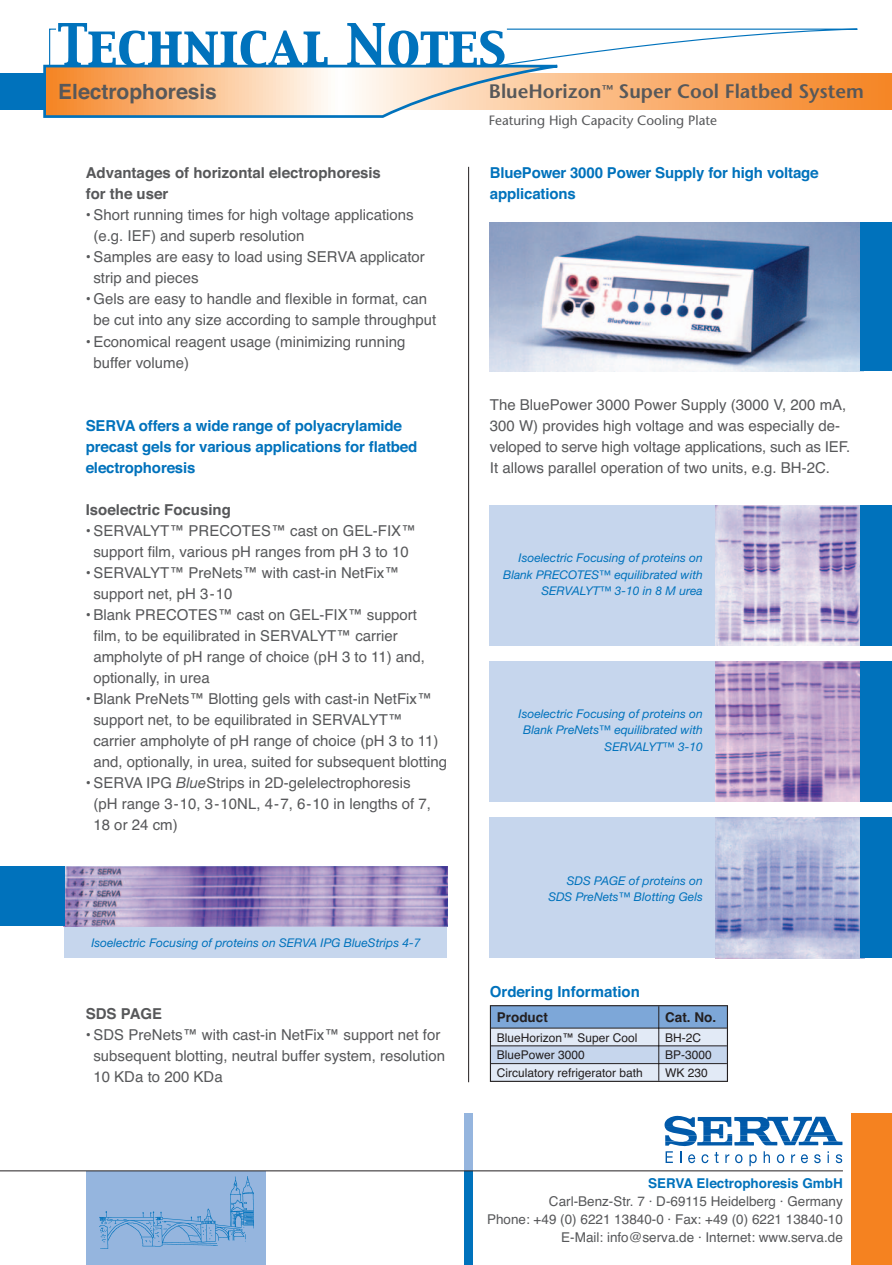
<style>
.page{position:relative;width:892px;height:1265px;background:#fff}
.page>*{position:absolute;margin:0;border:0;box-sizing:border-box;transform-origin:0 0}
.t1{font:51px "Capitals";color:#0072bc}
.t2{font:700 21px "Helvetica";color:#57585a}
.t3{font:600 19.5px "Stone Sans";color:#57585a}
.t4{font:15px/21px "Helvetica";color:#57585a}
.t5{font:700 15px/21px "Helvetica";letter-spacing:-.01em;color:#0072bc}
.t6{font:700 15px/21px "Helvetica";color:#57585a}
.t7{font:13.5px/18px "Helvetica";color:#57585a;text-align:right}
.t8{font:13.5px "Stone Sans";color:#57585a}
.t9{font:700 13.5px "Helvetica";color:#0072bc}
.t10{font:700 13.5px "Helvetica";color:#231f20}
.t11{font:italic 12px/16.5px "Helvetica Neue";color:#0072bc;text-align:right}
.t12{font:12px "Helvetica";color:#231f20}
.s1{font-family:"Helvetica Neue";font-style:italic}
</style>
<div class="page">
<div style="left:464px;top:1166px;width:9px;height:98px;background:#0072bc"></div>
<div style="left:464px;top:1113px;width:9px;height:57px;background:#95b5de"></div>
<svg style="left:664px;top:1115px;width:178px;height:51px"></svg>
<div style="left:851px;top:1113px;width:41px;height:151px;background:#f58220"></div>
<div style="left:86px;top:1170px;width:179px;height:94px;background:#95b5de"></div>
<img style="left:100px;top:1176px;width:154px;height:72px">
<hr style="left:0;top:1170px;width:843px;height:1px;background:#231f20">
<hr style="left:468px;top:167px;width:1px;height:915px;background:#231f20">
<svg style="left:49px;top:28px;width:809px;height:35px"></svg>
<svg style="left:560px;top:73px;width:332px;height:36px;background:#f8a35a"></svg>
<div style="left:0;top:73px;width:52px;height:36px;background:#0072bc"></div>
<svg style="left:42px;top:63px;width:518px;height:55px"></svg>
<svg style="left:490px;top:1005px;width:238px;height:75px;background:#b2c4dc"></svg>
<hr style="left:490px;top:1080px;width:238px;height:1px;background:#231f20">
<img style="left:490px;top:222px;width:370px;height:149px">
<div style="left:860px;top:222px;width:32px;height:149px;background:#0072bc"></div>
<div style="left:65px;top:866px;width:382px;height:92px;background:#c6d6ed"></div>
<img style="left:65px;top:866px;width:382px;height:60px">
<div style="left:0;top:866px;width:65px;height:60px;background:#0072bc"></div>
<div style="left:490px;top:661px;width:402px;height:140px;background:#c6d6ed"></div>
<img style="left:715px;top:661px;width:145px;height:140px">
<div style="left:490px;top:817px;width:402px;height:141px;background:#c6d6ed"></div>
<img style="left:715px;top:817px;width:145px;height:141px">
<div style="left:860px;top:817px;width:32px;height:141px;background:#0072bc"></div>
<div style="left:490px;top:505px;width:402px;height:140px;background:#c6d6ed"></div>
<img style="left:715px;top:505px;width:145px;height:140px">
<div style="left:860px;top:661px;width:32px;height:140px;background:#0072bc"></div>
<div style="left:860px;top:505px;width:32px;height:140px;background:#0072bc"></div>
<h1 class="t1" style="left:58px;top:18px;width:450px">Technical Notes</h1>
<h2 class="t2" style="left:58px;top:84px;width:160px">Electrophoresis</h2>
<h3 class="t3" style="left:489px;top:84px;width:377px">BlueHorizon<sup>™</sup> Super Cool Flatbed System</h3>
<p class="t8" style="left:489px;top:115px;width:230px">Featuring High Capacity Cooling Plate</p>
<p class="t6" style="left:86px;top:164px;width:297px">Advantages of horizontal electrophoresis for the user</p>
<p class="t4" style="left:93px;top:206px;width:322px;text-indent:-8px">• Short running times for high voltage applications (e.g. IEF) and superb resolution</p>
<p class="t4" style="left:93px;top:248px;width:333px;text-indent:-8px">• Samples are easy to load using SERVA applicator strip and pieces</p>
<p class="t4" style="left:93px;top:290px;width:344px;text-indent:-8px">• Gels are easy to handle and flexible in format, can be cut into any size according to sample throughput</p>
<p class="t4" style="left:93px;top:332px;width:313px;text-indent:-8px">• Economical reagent usage (minimizing running buffer volume)</p>
<p class="t5" style="left:86px;top:416px;width:333px">SERVA offers a wide range of polyacrylamide precast gels for various applications for flatbed electrophoresis</p>
<p class="t6" style="left:86px;top:500px;width:147px">Isoelectric Focusing</p>
<p class="t4" style="left:86px;top:521px;width:332px;text-align:center">• SERVALYT™ PRECOTES™ cast on GEL-FIX™ support film, various pH ranges from pH 3 to 10</p>
<p class="t4" style="left:93px;top:563px;width:307px;text-indent:-8px">• SERVALYT™ PreNets™ with cast-in NetFix™ support net, pH 3-10</p>
<p class="t4" style="left:93px;top:605px;width:333px;text-indent:-8px">• Blank PRECOTES™ cast on GEL-FIX™ support film, to be equilibrated in SERVALYT™ carrier ampholyte of pH range of choice (pH 3 to 11) and, optionally, in urea</p>
<p class="t4" style="left:93px;top:689px;width:355px;text-indent:-8px">• Blank PreNets™ Blotting gels with cast-in NetFix™ support net, to be equilibrated in SERVALYT™ carrier ampholyte of pH range of choice (pH 3 to 11) and, optionally, in urea, suited for subsequent blotting</p>
<p class="t4" style="left:93px;top:773px;width:339px;text-indent:-8px">• SERVA IPG <span class="s1">Blue</span>Strips in 2D-gelelectrophoresis (pH range 3-10, 3-10NL, 4-7, 6-10 in lengths of 7,<br>18 or 24 cm)</p>
<p class="t11" style="left:91px;top:935px;width:330px">Isoelectric Focusing of proteins on SERVA IPG BlueStrips 4-7</p>
<p class="t6" style="left:86px;top:1004px;width:78px">SDS PAGE</p>
<p class="t4" style="left:93px;top:1025px;width:353px;text-indent:-8px">• SDS PreNets™ with cast-in NetFix™ support net for subsequent blotting, neutral buffer system, resolution<br>10 KDa to 200 KDa</p>
<p class="t5" style="left:490px;top:164px;width:330px">BluePower 3000 Power Supply for high voltage applications</p>
<p class="t4" style="left:490px;top:395px;width:362px">The BluePower 3000 Power Supply (3000 V, 200 mA, 300 W) provides high voltage and was especially de&shy;veloped to serve high voltage applications, such as IEF.<br>It allows parallel operation of two units, e.g. BH-2C.</p>
<p class="t11" style="left:503px;top:551px;width:201px">Isoelectric Focusing of proteins on<br>Blank PRECOTES™ equilibrated with<br>SERVALYT™ 3-10 in 8 M urea</p>
<p class="t11" style="left:518px;top:706px;width:186px">Isoelectric Focusing of proteins on<br>Blank PreNets™ equilibrated with<br>SERVALYT™ 3-10</p>
<p class="t11" style="left:548px;top:873px;width:156px">SDS PAGE of proteins on<br>SDS PreNets™ Blotting Gels</p>
<p class="t5" style="left:490px;top:982px;width:152px">Ordering Information</p>
<p class="t10" style="left:497px;top:1012px;width:53px">Product</p>
<p class="t10" style="left:665px;top:1012px;width:53px">Cat. No.</p>
<p class="t12" style="left:497px;top:1032px;width:142px">BlueHorizon™ Super Cool</p>
<p class="t12" style="left:665px;top:1032px;width:37px">BH-2C</p>
<p class="t12" style="left:497px;top:1050px;width:90px">BluePower 3000</p>
<p class="t12" style="left:665px;top:1050px;width:48px">BP-3000</p>
<p class="t12" style="left:497px;top:1068px;width:148px">Circulatory refrigerator bath</p>
<p class="t12" style="left:665px;top:1068px;width:44px">WK 230</p>
<p class="t9" style="left:648px;top:1178px;width:196px">SERVA Electrophoresis GmbH</p>
<p class="t7" style="left:487px;top:1193px;width:357px">Carl-Benz-Str. 7 · D-69115 Heidelberg · Germany<br>Phone: +49 (0) 6221 13840-0 · Fax: +49 (0) 6221 13840-10<br>E-Mail: info@serva.de · Internet: www.serva.de</p>
</div>
